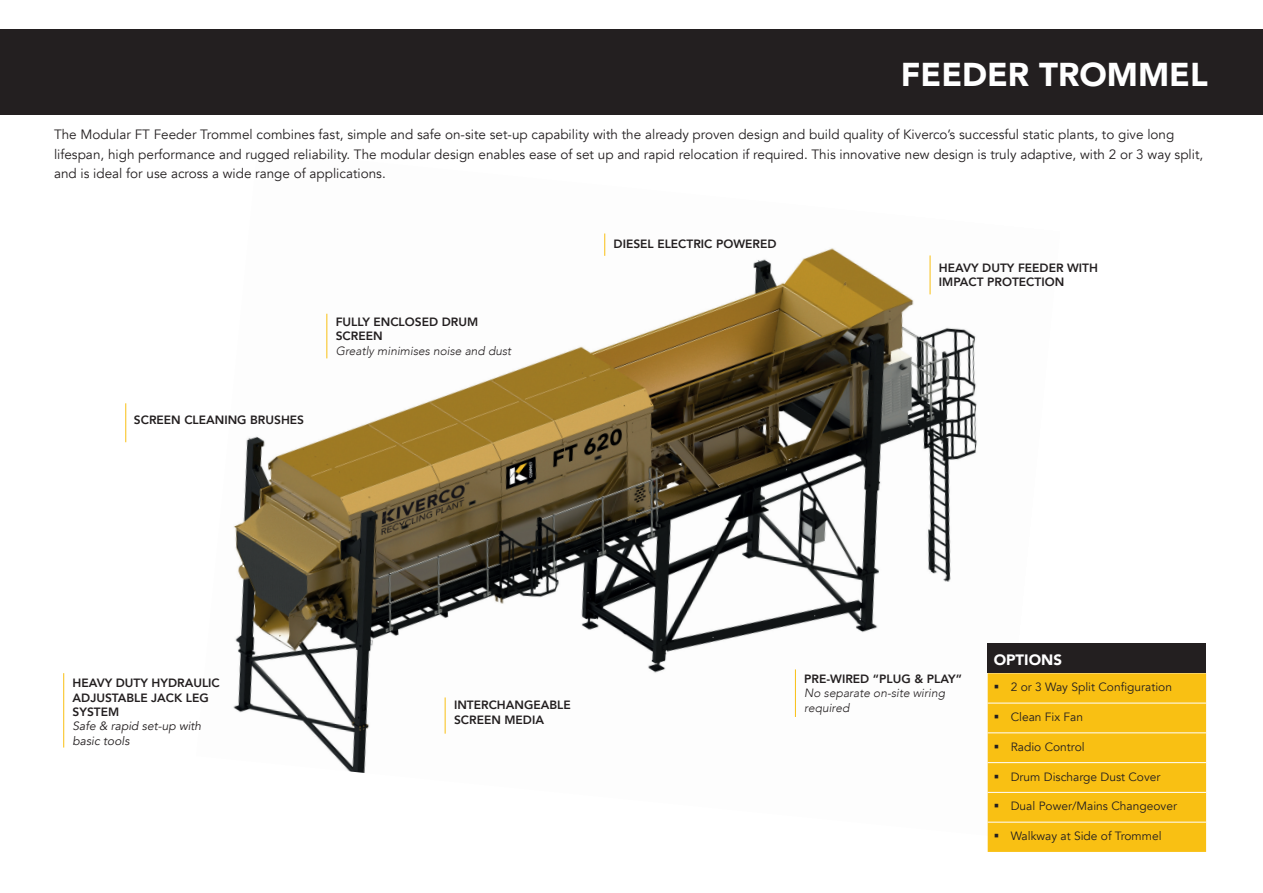
<style>
.page{position:relative;width:1263px;height:893px;background:#fff}
.page>*{position:absolute;margin:0;border:0;box-sizing:border-box;transform-origin:0 0}
.t1{font:900 33px "Avenir";color:#fff}
.t2{font:900 15px "Avenir";color:#fff}
.t3{font:13.5px/19.5px "Avenir";color:#231f20}
.t4{font:800 12px/14.4px "Avenir";color:#231f20}
.t5{font:12px "Avenir";color:#231f20}
.t6{font:italic 300 12px/14.4px "Avenir";color:#231f20}
.t7{font:italic 12px/14.4px "Avenir";color:#231f20}
</style>
<div class="page">
<div style="left:0;top:30px;width:1263px;height:85px;background:#231f20"></div>
<img style="left:233px;top:233px;width:827px;height:604px">
<hr style="left:63px;top:673px;width:1px;height:74px;background:#f9c013">
<hr style="left:445px;top:697px;width:1px;height:37px;background:#f9c013">
<hr style="left:795px;top:669px;width:1px;height:48px;background:#f9c013">
<hr style="left:930px;top:255px;width:1px;height:39px;background:#f9c013">
<svg style="left:604px;top:233px;width:1px;height:23px"></svg>
<hr style="left:326px;top:314px;width:1px;height:44px;background:#f9c013">
<hr style="left:125px;top:403px;width:1px;height:39px;background:#f9c013">
<div style="left:988px;top:644px;width:218px;height:29px;background:#231f20"></div>
<div style="left:988px;top:673px;width:218px;height:179px;background:#f9c013"></div>
<p class="t1" style="left:901px;top:47px;width:308px">FEEDER TROMMEL</p>
<p class="t3" style="left:54px;top:125px;width:1151px">The Modular FT Feeder Trommel combines fast, simple and safe on-site set-up capability with the already proven design and build quality of Kiverco’s successful static plants, to give long lifespan, high performance and rugged reliability. The modular design enables ease of set up and rapid relocation if required. This innovative new design is truly adaptive, with 2 or 3 way split, and is ideal for use across a wide range of applications.</p>
<p class="t4" style="left:134px;top:412px;width:172px">SCREEN CLEANING BRUSHES</p>
<p class="t4" style="left:336px;top:314px;width:144px">FULLY ENCLOSED DRUM<br>SCREEN</p>
<p class="t6" style="left:336px;top:343px;width:177px">Greatly minimises noise and dust</p>
<p class="t4" style="left:614px;top:237px;width:164px">DIESEL ELECTRIC POWERED</p>
<p class="t4" style="left:939px;top:260px;width:161px">HEAVY DUTY FEEDER WITH<br>IMPACT PROTECTION</p>
<p class="t4" style="left:73px;top:676px;width:149px">HEAVY DUTY HYDRAULIC<br>ADJUSTABLE JACK LEG<br>SYSTEM</p>
<p class="t7" style="left:73px;top:719px;width:130px">Safe &amp; rapid set-up with basic tools</p>
<p class="t4" style="left:454px;top:698px;width:118px">INTERCHANGEABLE<br>SCREEN MEDIA</p>
<p class="t4" style="left:804px;top:672px;width:159px">PRE-WIRED “PLUG &amp; PLAY”</p>
<p class="t6" style="left:804px;top:686px;width:142px">No separate on-site wiring required</p>
<p class="t2" style="left:994px;top:646px;width:70px">OPTIONS</p>
<p class="t5" style="left:1011px;top:680px;width:163px">2 or 3 Way Split Configuration</p>
<p class="t5" style="left:1011px;top:710px;width:74px">Clean Fix Fan</p>
<p class="t5" style="left:1011px;top:740px;width:75px">Radio Control</p>
<p class="t5" style="left:1011px;top:769px;width:151px">Drum Discharge Dust Cover</p>
<p class="t5" style="left:1011px;top:799px;width:168px">Dual Power/Mains Changeover</p>
<p class="t5" style="left:1011px;top:829px;width:152px">Walkway at Side of Trommel</p>
</div>
